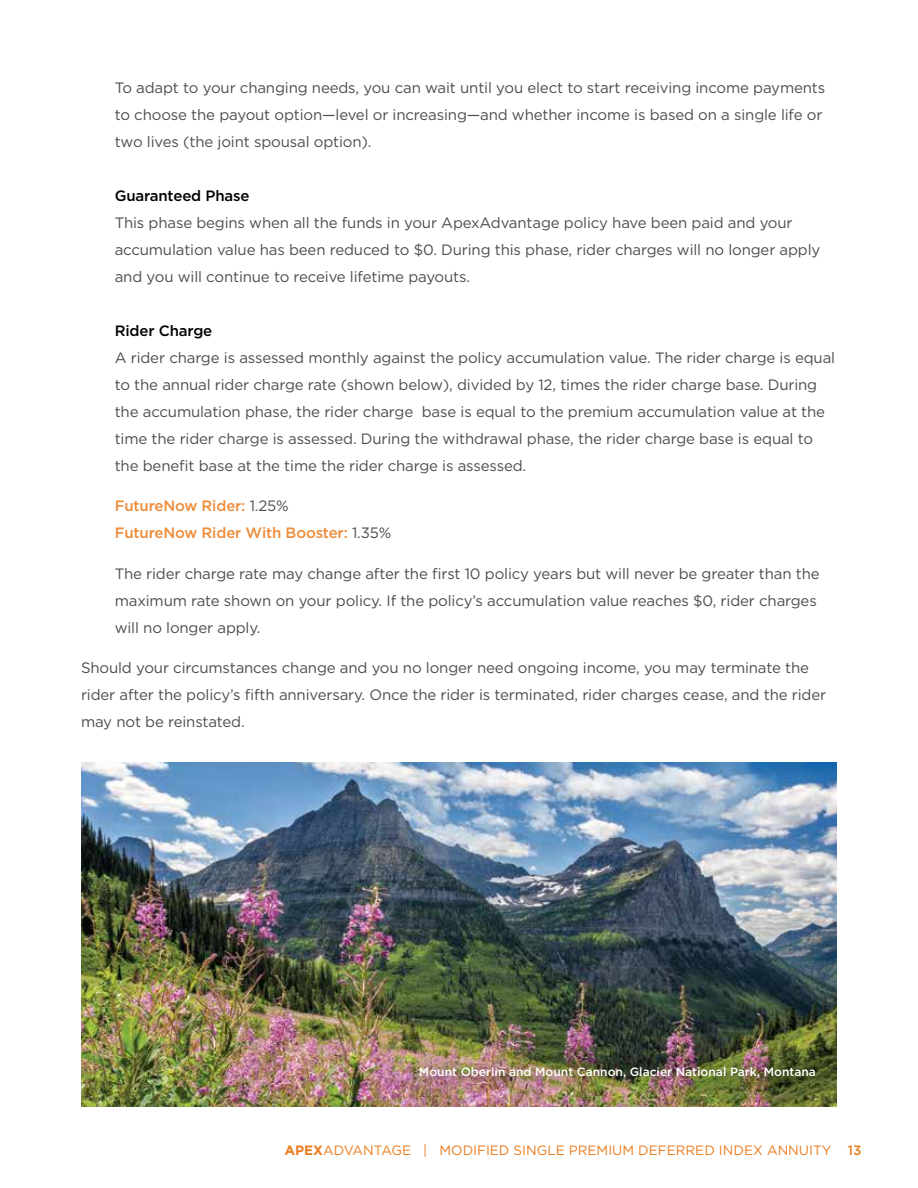
<style>
.page{position:relative;width:918px;height:1188px;background:#fff}
.page>*{position:absolute;margin:0;border:0;box-sizing:border-box;transform-origin:0 0}
.t1{font:15px/27px "Gotham";letter-spacing:-.01em;color:#4d4d4f}
.t2{font:500 15px/27px "Gotham";letter-spacing:-.01em;color:#ed8d3b}
.t3{font:500 15px "Gotham";letter-spacing:-.01em;color:#000}
.t4{font:13.5px "Gotham";color:#ea7c1e}
.t5{font:500 12px "Gotham";color:#fff}
.s1{font-weight:400;color:#4d4d4f}
.s2{font-weight:700}
.s3{font-weight:500}
</style>
<div class="page">
<img style="left:81px;top:762px;width:756px;height:345px">
<div style="left:412px;top:1053px;width:424px;height:38px;background:#000;opacity:.72"></div>
<p class="t1" style="left:115px;top:74px;width:712px">To adapt to your changing needs, you can wait until you elect to start receiving income payments to choose the payout option—level or increasing—and whether income is based on a single life or two lives (the joint spousal option).</p>
<p class="t3" style="left:115px;top:186px;width:136px">Guaranteed Phase</p>
<p class="t1" style="left:115px;top:209px;width:707px">This phase begins when all the funds in your ApexAdvantage policy have been paid and your accumulation value has been reduced to $0. During this phase, rider charges will no longer apply and you will continue to receive lifetime payouts.</p>
<p class="t3" style="left:115px;top:321px;width:99px">Rider Charge</p>
<p class="t1" style="left:115px;top:344px;width:722px">A rider charge is assessed monthly against the policy accumulation value. The rider charge is equal to the annual rider charge rate (shown below), divided by 12, times the rider charge base. During the accumulation phase, the rider charge base is equal to the premium accumulation value at the time the rider charge is assessed. During the withdrawal phase, the rider charge base is equal to the benefit base at the time the rider charge is assessed.</p>
<p class="t2" style="left:115px;top:493px;width:278px">FutureNow Rider: <span class="s1">1.25%<br></span>FutureNow Rider With Booster: <span class="s1">1.35%</span></p>
<p class="t1" style="left:115px;top:560px;width:706px">The rider charge rate may change after the first 10 policy years but will never be greater than the maximum rate shown on your policy. If the policy’s accumulation value reaches $0, rider charges will no longer apply.</p>
<p class="t1" style="left:81px;top:654px;width:747px">Should your circumstances change and you no longer need ongoing income, you may terminate the rider after the policy’s fifth anniversary. Once the rider is terminated, rider charges cease, and the rider may not be reinstated.</p>
<p class="t5" style="left:419px;top:1064px;width:398px">Mount Oberlin and Mount Cannon, Glacier National Park, Montana</p>
<p class="t4" style="left:285px;top:1142px;width:578px"><span class="s2">APEX</span>ADVANTAGE | MODIFIED SINGLE PREMIUM DEFERRED INDEX ANNUITY <span class="s3">13</span></p>
</div>
